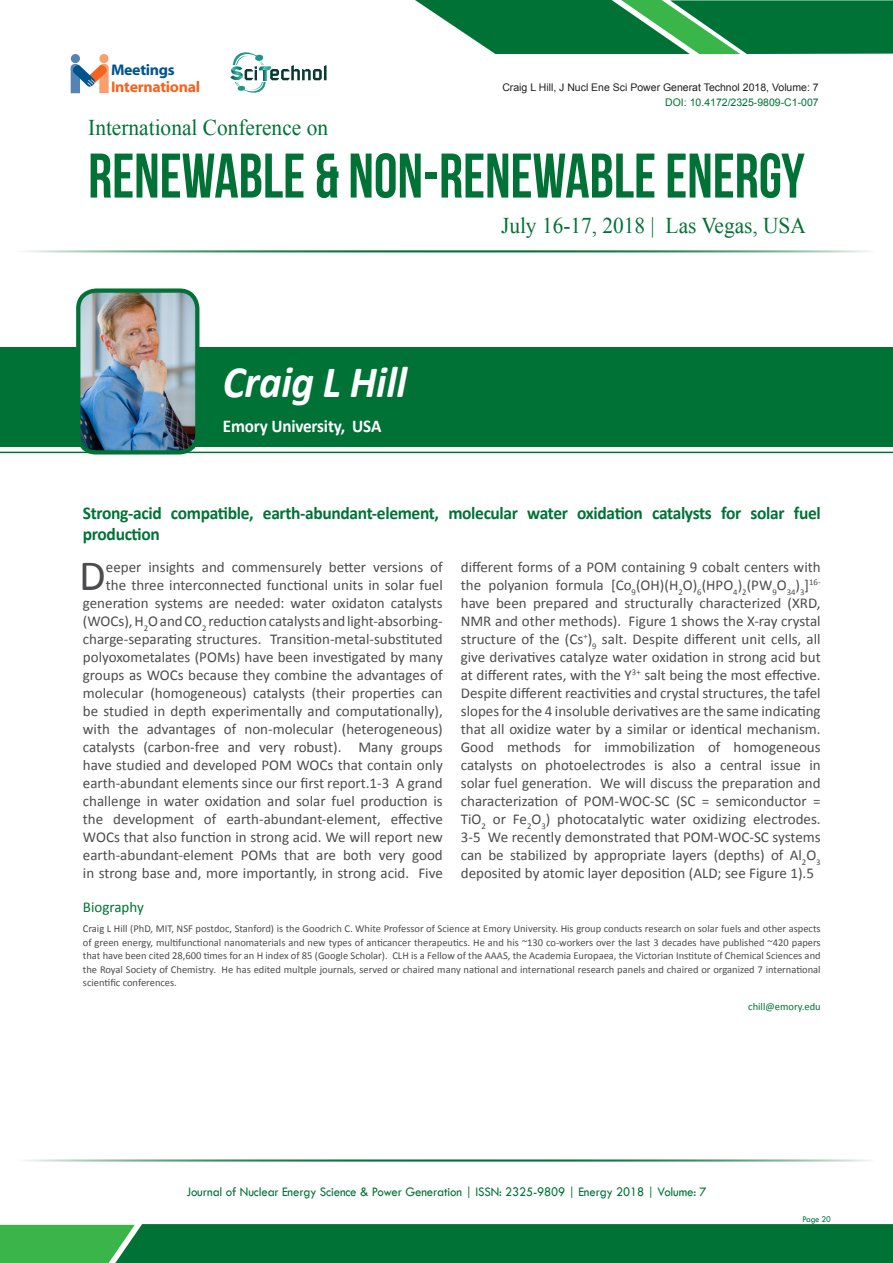
<style>
.page{position:relative;width:893px;height:1263px;background:#fff}
.page>*{position:absolute;margin:0;border:0;box-sizing:border-box;transform-origin:0 0}
.t1{font:62.85px "Bebas Neue";color:#007236;scale:.95 1}
.t2{font:italic 700 45px "Calibri";letter-spacing:-.01em;color:#fff;scale:.95 1}
.Abstract{font:43.35px "Calibri";color:#4b4c4d}
.t3{font:22.5px "Times New Roman";color:#007236;scale:.95 1}
.t4{font:700 18px/21px "Calibri";letter-spacing:-.02em;color:#007236}
.t5{font:700 18px "Calibri";letter-spacing:-.01em;color:#fff;scale:.95 1}
.t6{font:700 15.45px "Myriad Web Pro";letter-spacing:-.02em;color:#f36421}
.t7{font:700 15.45px "Myriad Web Pro";letter-spacing:-.02em;color:#00548e}
.Abstract-2{font:15px/18px "Calibri";color:#4b4c4d;text-align:right}
.Bio_Heading{font:15px "Calibri";color:#007236}
.t8{font:13.5px "Tw Cen";letter-spacing:-.01em;color:#007236;scale:.95 1}
.Biography{font:10.5px/13.5px "Calibri";color:#4b4c4d;text-align:justify}
.t9{font:10.5px "Arial";color:#231f20}
.t10{font:10.5px "Arial";color:#007236}
.Mail_ID{font:10.5px "Calibri";color:#007236}
.t11{font:9px "Tw Cen";letter-spacing:-.02em;color:#007236;scale:.95 1}
</style>
<div class="page">
<hr style="left:14px;top:250px;width:859px;height:2px;background:#007236">
<hr style="left:14px;top:1159px;width:859px;height:2px;background:#007236">
<svg style="left:71px;top:64px;width:38px;height:29px"></svg>
<div style="left:99px;top:54px;width:10px;height:9px;background:#f89f6d;border-radius:50%"></div>
<div style="left:71px;top:54px;width:9px;height:9px;background:#5583b3;border-radius:50%"></div>
<svg style="left:415px;top:0;width:478px;height:54px"></svg>
<svg style="left:0;top:1224px;width:893px;height:39px"></svg>
<svg style="left:230px;top:52px;width:97px;height:41px"></svg>
<div style="left:0;top:347px;width:893px;height:100px;background:#007236"></div>
<hr style="left:0;top:452px;width:893px;height:1px;background:#007236">
<img style="left:78px;top:293px;width:119px;height:159px">
<div style="left:76px;top:288px;width:123px;height:166px;border:4px solid #007236;border-radius:18px"></div>
<p class="t7" style="left:111px;top:61px;width:65px">Meetings</p>
<p class="t6" style="left:111px;top:78px;width:91px">International</p>
<p class="t9" style="left:502px;top:81px;width:318px">Craig L Hill, J Nucl Ene Sci Power Generat Technol 2018, Volume: 7</p>
<p class="t10" style="left:665px;top:95px;width:155px">DOI: 10.4172/2325-9809-C1-007</p>
<h3 class="t3" style="left:88px;top:112px;width:254px">International Conference on</h3>
<h1 class="t1" style="left:88px;top:141px;width:756px">RENEWABLE &amp; NON-RENEWABLE ENERGY</h1>
<p class="t2" style="left:223px;top:354px;width:195px">Craig L Hill</p>
<p class="t5" style="left:223px;top:415px;width:168px">Emory University, USA</p>
<h3 class="t3" style="left:501px;top:210px;width:322px">July 16-17, 2018 | Las Vegas, USA</h3>
<p class="t4" style="left:83px;top:502px;width:739px">Strong-acid compatible, earth-abundant-element, molecular water oxidation catalysts for solar fuel production</p>
<p class="Abstract" style="left:79px;top:548px;width:28px">D</p>
<p class="Abstract-2" style="left:83px;top:558px;width:361px">eeper insights and commensurely better versions of the three interconnected functional units in solar fuel generation systems are needed: water oxidaton catalysts (WOCs), H<sub>2</sub>O and CO<sub>2</sub> reduction catalysts and light-absorbing&shy;charge-separating structures. Transition-metal-substituted polyoxometalates (POMs) have been investigated by many groups as WOCs because they combine the advantages of molecular (homogeneous) catalysts (their properties can be studied in depth experimentally and computationally), with the advantages of non-molecular (heterogeneous) catalysts (carbon-free and very robust). Many groups have studied and developed POM WOCs that contain only earth-abundant elements since our first report.1-3 A grand challenge in water oxidation and solar fuel production is the development of earth-abundant-element, effective WOCs that also function in strong acid. We will report new earth-abundant-element POMs that are both very good in strong base and, more importantly, in strong acid. Five</p>
<p class="Abstract-2" style="left:461px;top:558px;width:361px;text-align:justify">different forms of a POM containing 9 cobalt centers with the polyanion formula [Co<sub>9</sub>(OH)(H<sub>2</sub>O)<sub>6</sub>(HPO<sub>4</sub>)<sub>2</sub>(PW<sub>9</sub>O<sub>34</sub>)<sub>3</sub>]<sup>16- </sup>have been prepared and structurally characterized (XRD, NMR and other methods). Figure 1 shows the X-ray crystal structure of the (Cs<sup>+</sup>)<sub>9</sub> salt. Despite different unit cells, all give derivatives catalyze water oxidation in strong acid but at different rates, with the Y<sup>3+</sup> salt being the most effective.<br>Despite different reactivities and crystal structures, the tafel slopes for the 4 insoluble derivatives are the same indicating that all oxidize water by a similar or identical mechanism.<br>Good methods for immobilization of homogeneous catalysts on photoelectrodes is also a central issue in solar fuel generation. We will discuss the preparation and characterization of POM-WOC-SC (SC = semiconductor = TiO<sub>2</sub> or Fe<sub>2</sub>O<sub>3</sub>) photocatalytic water oxidizing electrodes.<br>3-5 We recently demonstrated that POM-WOC-SC systems can be stabilized by appropriate layers (depths) of Al<sub>2</sub>O<sub>3 </sub>deposited by atomic layer deposition (ALD; see Figure 1).5</p>
<p class="Bio_Heading" style="left:83px;top:898px;width:62px">Biography</p>
<p class="Biography" style="left:83px;top:922px;width:739px">Craig L Hill (PhD, MIT, NSF postdoc, Stanford) is the Goodrich C. White Professor of Science at Emory University. His group conducts research on solar fuels and other aspects of green energy, multifunctional nanomaterials and new types of anticancer therapeutics. He and his ~130 co-workers over the last 3 decades have published ~420 papers that have been cited 28,600 times for an H index of 85 (Google Scholar). CLH is a Fellow of the AAAS, the Academia Europaea, the Victorian Institute of Chemical Sciences and the Royal Society of Chemistry. He has edited multple journals, served or chaired many national and international research panels and chaired or organized 7 international scientific conferences.</p>
<p class="Mail_ID" style="left:748px;top:1000px;width:74px">chill@emory.edu</p>
<p class="t8" style="left:186px;top:1183px;width:549px">Journal of Nuclear Energy Science &amp; Power Generation | ISSN: 2325-9809 | Energy 2018 | Volume: 7</p>
<p class="t11" style="left:802px;top:1213px;width:32px">Page 20</p>
</div>
